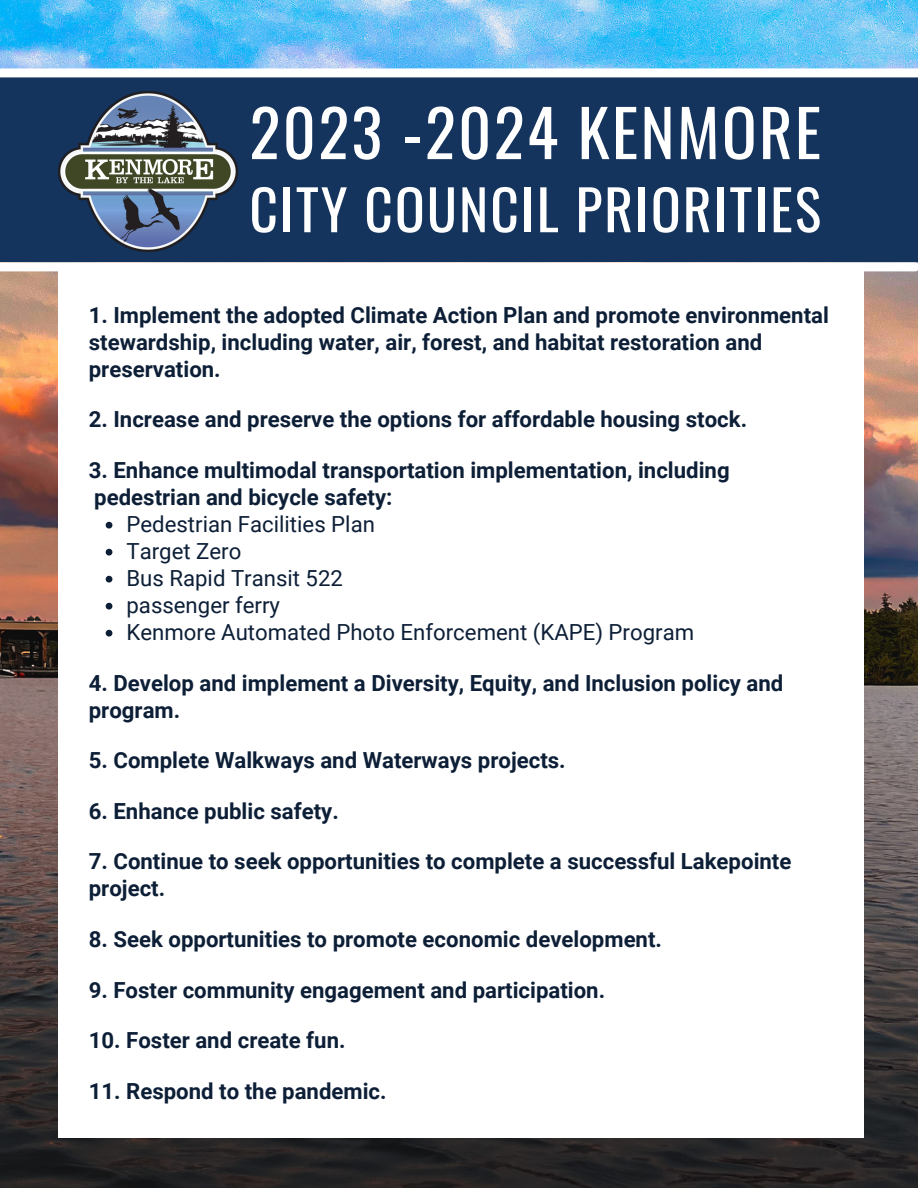
<style>
.page{position:relative;width:918px;height:1188px;background:#fff}
.page>*{position:absolute;margin:0;border:0;box-sizing:border-box;transform-origin:0 0}
.t1{font:64.5px "Oswald";letter-spacing:.035em;color:#fff}
.t2{font:55.5px "Oswald";letter-spacing:.035em;color:#fff}
.t3{font:700 22.2px/27px "Roboto";color:#0d1f37}
.t4{font:22.2px/27px "Roboto";color:#0d1f37}
</style>
<div class="page">
<img style="left:0;top:0;width:918px;height:1188px">
<div style="left:59px;top:267px;width:804px;height:871px;background:#fff"></div>
<div style="left:0;top:77px;width:918px;height:185px;background:#14335d"></div>
<div style="left:0;top:68px;width:918px;height:9px;background:#fff"></div>
<div style="left:0;top:262px;width:915px;height:9px;background:#fff"></div>
<svg style="left:106px;top:522px;width:6px;height:7px"></svg>
<svg style="left:106px;top:549px;width:6px;height:7px"></svg>
<svg style="left:106px;top:576px;width:6px;height:7px"></svg>
<svg style="left:106px;top:603px;width:6px;height:7px"></svg>
<svg style="left:106px;top:630px;width:6px;height:7px"></svg>
<img style="left:59px;top:92px;width:178px;height:160px">
<h1 class="t1" style="left:249px;top:82px;width:573px">2023 -2024 KENMORE</h1>
<h2 class="t2" style="left:249px;top:166px;width:573px">CITY COUNCIL PRIORITIES</h2>
<p class="t3" style="left:89px;top:302px;width:742px">1. Implement the adopted Climate Action Plan and promote environmental stewardship, including water, air, forest, and habitat restoration and preservation.</p>
<p class="t3" style="left:89px;top:406px;width:660px">2. Increase and preserve the options for affordable housing stock.</p>
<p class="t3" style="left:89px;top:457px;width:642px">3. Enhance multimodal transportation implementation, including pedestrian and bicycle safety:</p>
<p class="t4" style="left:127px;top:511px;width:569px">Pedestrian Facilities Plan<br>Target Zero<br>Bus Rapid Transit 522<br>passenger ferry<br>Kenmore Automated Photo Enforcement (KAPE) Program</p>
<p class="t3" style="left:89px;top:669px;width:696px">4. Develop and implement a Diversity, Equity, and Inclusion policy and program.</p>
<p class="t3" style="left:89px;top:747px;width:478px">5. Complete Walkways and Waterways projects.</p>
<p class="t3" style="left:89px;top:798px;width:251px">6. Enhance public safety.</p>
<p class="t3" style="left:89px;top:848px;width:704px">7. Continue to seek opportunities to complete a successful Lakepointe project.</p>
<p class="t3" style="left:89px;top:926px;width:575px">8. Seek opportunities to promote economic development.</p>
<p class="t3" style="left:89px;top:977px;width:518px">9. Foster community engagement and participation.</p>
<p class="t3" style="left:89px;top:1027px;width:258px">10. Foster and create fun.</p>
<p class="t3" style="left:89px;top:1078px;width:299px">11. Respond to the pandemic.</p>
</div>
